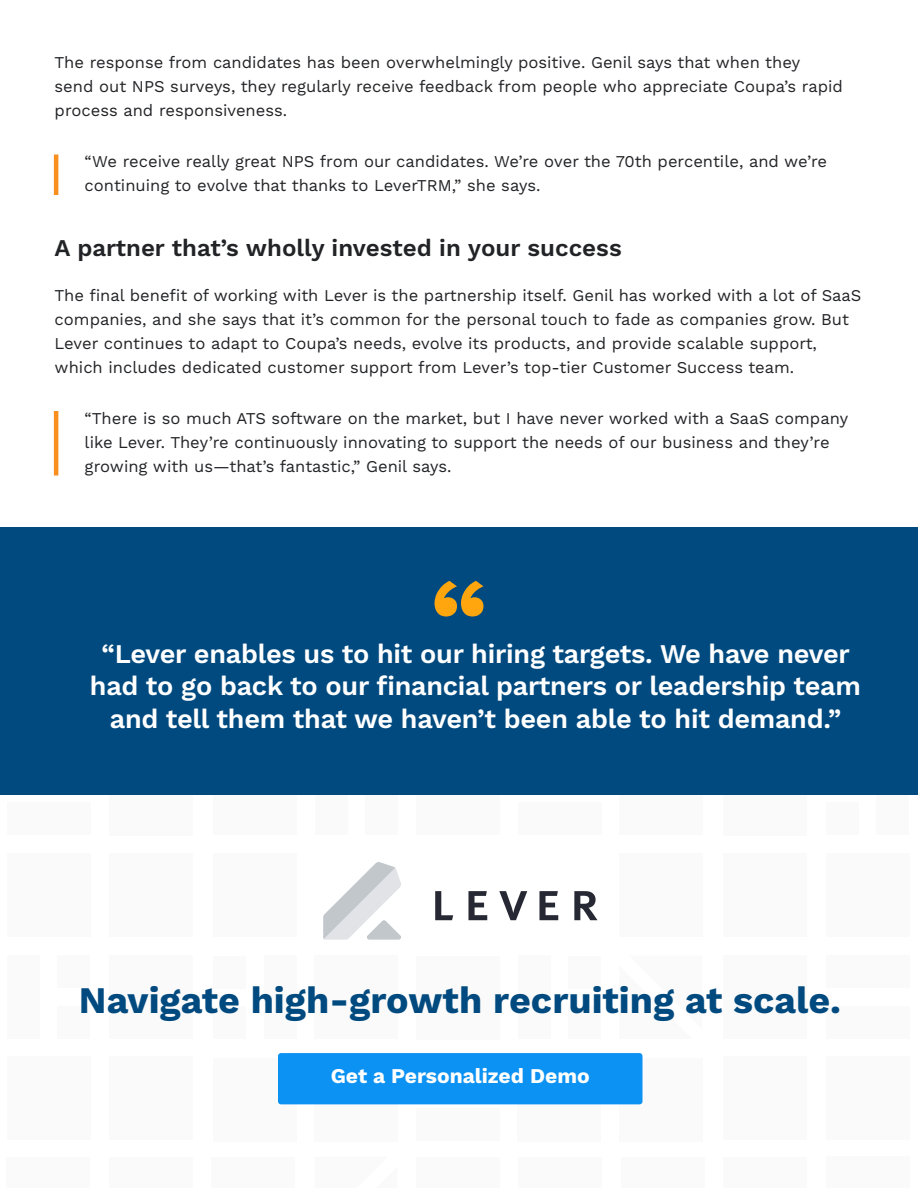
<style>
.page{position:relative;width:918px;height:1188px;background:#fff}
.page>*{position:absolute;margin:0;border:0;box-sizing:border-box;transform-origin:0 0}
.t1{font:700 37.5px "Work Sans";color:#004a7f}
.t2{font:600 27px/33px "Work Sans";letter-spacing:-.01em;color:#fff;text-align:center}
.t3{font:600 24px "Work Sans";color:#222326}
.t4{font:700 21px "Work Sans";color:#fff}
.t5{font:16.5px/24px "Work Sans";color:#222326}
</style>
<div class="page">
<div style="left:315px;top:1059px;width:83px;height:83px;background:#fafafa"></div>
<div style="left:214px;top:1059px;width:83px;height:83px;background:#fafafa"></div>
<div style="left:518px;top:1059px;width:83px;height:83px;background:#fafafa"></div>
<div style="left:619px;top:1059px;width:83px;height:83px;background:#fafafa"></div>
<div style="left:315px;top:956px;width:83px;height:83px;background:#fafafa"></div>
<div style="left:416px;top:956px;width:83px;height:83px;background:#fafafa"></div>
<div style="left:214px;top:854px;width:83px;height:83px;background:#fafafa"></div>
<div style="left:619px;top:854px;width:83px;height:83px;background:#fafafa"></div>
<div style="left:214px;top:754px;width:83px;height:80px;background:#fafafa"></div>
<div style="left:416px;top:754px;width:83px;height:80px;background:#fafafa"></div>
<div style="left:619px;top:754px;width:83px;height:80px;background:#fafafa"></div>
<div style="left:518px;top:956px;width:33px;height:83px;background:#fafafa"></div>
<div style="left:264px;top:956px;width:33px;height:83px;background:#fafafa"></div>
<div style="left:518px;top:802px;width:83px;height:33px;background:#fafafa"></div>
<div style="left:315px;top:754px;width:33px;height:81px;background:#fafafa"></div>
<div style="left:365px;top:754px;width:33px;height:81px;background:#fafafa"></div>
<div style="left:417px;top:1108px;width:83px;height:33px;background:#fafafa"></div>
<div style="left:568px;top:956px;width:33px;height:33px;background:#fafafa"></div>
<div style="left:213px;top:1006px;width:33px;height:33px;background:#fafafa"></div>
<div style="left:213px;top:956px;width:33px;height:33px;background:#fafafa"></div>
<div style="left:568px;top:1006px;width:33px;height:33px;background:#fafafa"></div>
<div style="left:826px;top:1056px;width:83px;height:84px;background:#fafafa"></div>
<div style="left:826px;top:854px;width:83px;height:83px;background:#fafafa"></div>
<div style="left:724px;top:955px;width:83px;height:83px;background:#fafafa"></div>
<div style="left:724px;top:1056px;width:83px;height:84px;background:#fafafa"></div>
<div style="left:724px;top:754px;width:83px;height:81px;background:#fafafa"></div>
<div style="left:876px;top:754px;width:33px;height:81px;background:#fafafa"></div>
<div style="left:826px;top:1006px;width:83px;height:33px;background:#fafafa"></div>
<div style="left:826px;top:955px;width:83px;height:33px;background:#fafafa"></div>
<div style="left:826px;top:802px;width:33px;height:33px;background:#fafafa"></div>
<div style="left:724px;top:854px;width:83px;height:83px;background:#fafafa"></div>
<div style="left:7px;top:1157px;width:83px;height:31px;background:#fafafa"></div>
<div style="left:724px;top:1157px;width:83px;height:31px;background:#fafafa"></div>
<div style="left:519px;top:1157px;width:83px;height:31px;background:#fafafa"></div>
<div style="left:109px;top:1157px;width:83px;height:31px;background:#fafafa"></div>
<div style="left:621px;top:1157px;width:83px;height:31px;background:#fafafa"></div>
<div style="left:7px;top:854px;width:83px;height:83px;background:#fafafa"></div>
<div style="left:7px;top:1057px;width:83px;height:83px;background:#fafafa"></div>
<div style="left:110px;top:754px;width:83px;height:81px;background:#fafafa"></div>
<div style="left:212px;top:1157px;width:83px;height:31px;background:#fafafa"></div>
<div style="left:110px;top:955px;width:83px;height:83px;background:#fafafa"></div>
<div style="left:7px;top:955px;width:33px;height:84px;background:#fafafa"></div>
<div style="left:826px;top:1157px;width:83px;height:31px;background:#fafafa"></div>
<div style="left:7px;top:802px;width:83px;height:33px;background:#fafafa"></div>
<div style="left:57px;top:955px;width:33px;height:33px;background:#fafafa"></div>
<div style="left:57px;top:1006px;width:33px;height:33px;background:#fafafa"></div>
<div style="left:110px;top:854px;width:83px;height:83px;background:#fafafa"></div>
<div style="left:110px;top:1057px;width:83px;height:83px;background:#fafafa"></div>
<div style="left:416px;top:1157px;width:83px;height:31px;background:#fafafa"></div>
<div style="left:278px;top:1053px;width:365px;height:51px;background:#0c92f3;border-radius:3px"></div>
<svg style="left:323px;top:862px;width:78px;height:78px"></svg>
<svg style="left:435px;top:891px;width:163px;height:30px"></svg>
<hr style="left:54px;top:154px;width:4px;height:41px;background:#f88f1f">
<hr style="left:54px;top:411px;width:4px;height:64px;background:#f88f1f">
<div style="left:0;top:527px;width:918px;height:268px;background:#004a7f"></div>
<svg style="left:435px;top:581px;width:48px;height:35px"></svg>
<p class="t5" style="left:55px;top:52px;width:790px">The response from candidates has been overwhelmingly positive. Genil says that when they send out NPS surveys, they regularly receive feedback from people who appreciate Coupa’s rapid process and responsiveness.</p>
<p class="t5" style="left:85px;top:151px;width:744px">“We receive really great NPS from our candidates. We’re over the 70th percentile, and we’re continuing to evolve that thanks to LeverTRM,” she says.</p>
<h3 class="t3" style="left:55px;top:239px;width:569px">A partner that’s wholly invested in your success</h3>
<p class="t5" style="left:55px;top:284px;width:808px">The final benefit of working with Lever is the partnership itself. Genil has worked with a lot of SaaS companies, and she says that it’s common for the personal touch to fade as companies grow. But Lever continues to adapt to Coupa’s needs, evolve its products, and provide scalable support, which includes dedicated customer support from Lever’s top-tier Customer Success team.</p>
<p class="t5" style="left:85px;top:407px;width:765px">“There is so much ATS software on the market, but I have never worked with a SaaS company like Lever. They’re continuously innovating to support the needs of our business and they’re growing with us—that’s fantastic,” Genil says.</p>
<h2 class="t2" style="left:90px;top:639px;width:773px">“Lever enables us to hit our hiring targets. We have never had to go back to our financial partners or leadership team and tell them that we haven’t been able to hit demand.”</h2>
<h1 class="t1" style="left:79px;top:985px;width:764px">Navigate high-growth recruiting at scale.</h1>
<p class="t4" style="left:331px;top:1068px;width:261px">Get a Personalized Demo</p>
</div>
